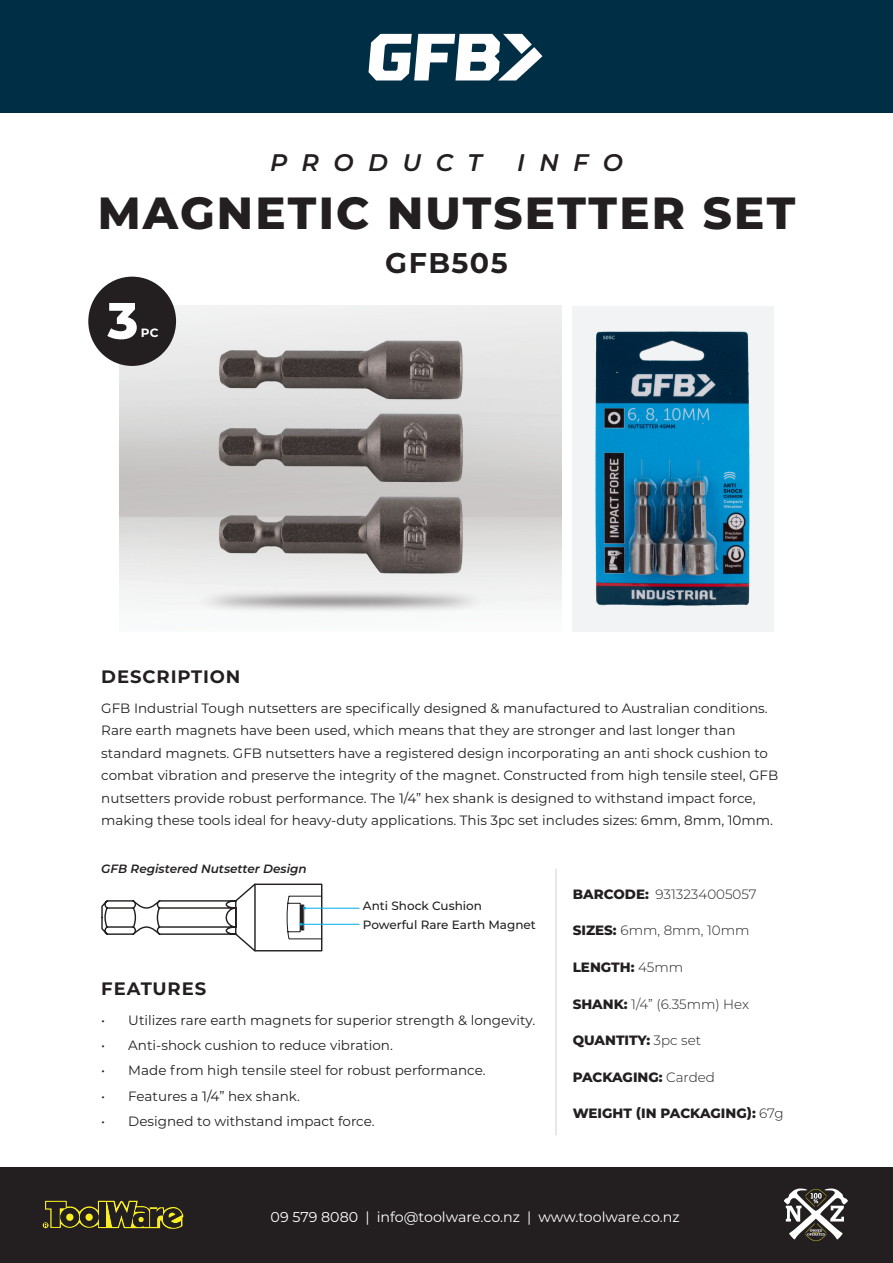
<style>
.page{position:relative;width:893px;height:1263px;background:#fff}
.page>*{position:absolute;margin:0;border:0;box-sizing:border-box;transform-origin:0 0}
.t1{font:800 51px "Montserrat";color:#fff}
.t2{font:800 45px "Montserrat";letter-spacing:.05em;color:#231f20}
.t3{font:700 28.5px "Montserrat";letter-spacing:.05em;color:#231f20}
.t4{font:italic 600 24px "Montserrat";letter-spacing:.6em;color:#231f20}
.t5{font:700 18px "Montserrat";letter-spacing:.05em;color:#231f20}
.t6{font:14.25px "Montserrat";color:#fff}
.Body_Text{font:13.5px/22.5px "Montserrat";color:#231f20}
.Specifications{font:800 13.5px "Montserrat";color:#231f20}
.Specifications-2{font:300 13.5px "Montserrat";color:#231f20}
.Body_Text-2{font:500 12px "Montserrat";color:#231f20}
.t7{font:italic 600 12px "Montserrat";color:#231f20}
.t8{font:700 12px "Montserrat";color:#fff}
.s1{font-weight:800}
.s2{font-weight:300}
</style>
<div class="page">
<div style="left:0;top:0;width:893px;height:113px;background:#002e45"></div>
<svg style="left:368px;top:34px;width:174px;height:46px"></svg>
<div style="left:0;top:1167px;width:893px;height:96px;background:#231f20"></div>
<svg style="left:43px;top:1200px;width:141px;height:29px"></svg>
<svg style="left:784px;top:1188px;width:64px;height:53px"></svg>
<div style="left:572px;top:305px;width:201px;height:326px;background:#f2f3f4"></div>
<hr style="left:555px;top:868px;width:2px;height:267px;background:#e6e7e9">
<div style="left:88px;top:277px;width:88px;height:89px;background:#231f20;border-radius:50%"></div>
<img style="left:595px;top:331px;width:155px;height:275px">
<img style="left:183px;top:327px;width:315px;height:259px">
<hr style="left:305px;top:908px;width:54px;height:1px;background:#00aeef">
<hr style="left:301px;top:924px;width:58px;height:1px;background:#00aeef">
<svg style="left:101px;top:883px;width:222px;height:69px"></svg>
<p class="t4" style="left:270px;top:145px;width:213px">PRODUCT</p>
<p class="t4" style="left:517px;top:145px;width:107px">INFO</p>
<p class="t2" style="left:98px;top:180px;width:699px">MAGNETIC NUTSETTER SET</p>
<p class="t3" style="left:385px;top:243px;width:124px">GFB505</p>
<p class="t1" style="left:108px;top:283px;width:32px">3</p>
<p class="t8" style="left:141px;top:324px;width:19px">PC</p>
<p class="t5" style="left:101px;top:664px;width:141px">DESCRIPTION</p>
<p class="Body_Text" style="left:101px;top:696px;width:678px">GFB Industrial Tough nutsetters are specifically designed &amp; manufactured to Australian conditions.<br>Rare earth magnets have been used, which means that they are stronger and last longer than standard magnets. GFB nutsetters have a registered design incorporating an anti shock cushion to combat vibration and preserve the integrity of the magnet. Constructed from high tensile steel, GFB nutsetters provide robust performance. The 1/4” hex shank is designed to withstand impact force, making these tools ideal for heavy-duty applications. This 3pc set includes sizes: 6mm, 8mm, 10mm.</p>
<p class="t7" style="left:101px;top:861px;width:207px">GFB Registered Nutsetter Design</p>
<p class="t5" style="left:101px;top:975px;width:106px">FEATURES</p>
<p class="Body_Text-2" style="left:363px;top:898px;width:121px">Anti Shock Cushion</p>
<p class="Body_Text-2" style="left:363px;top:916px;width:175px">Powerful Rare Earth Magnet</p>
<p class="Body_Text" style="left:101px;top:1008px;width:435px">• Utilizes rare earth magnets for superior strength &amp; longevity.</p>
<p class="Body_Text" style="left:101px;top:1033px;width:293px">• Anti-shock cushion to reduce vibration.</p>
<p class="Body_Text" style="left:101px;top:1059px;width:386px">• Made from high tensile steel for robust performance.</p>
<p class="Body_Text" style="left:101px;top:1084px;width:200px">• Features a 1/4” hex shank.</p>
<p class="Body_Text" style="left:101px;top:1110px;width:275px">• Designed to withstand impact force.</p>
<p class="Specifications-2" style="left:573px;top:885px;width:186px"><span class="s1">BARCODE:</span> 9313234005057</p>
<p class="Specifications-2" style="left:573px;top:921px;width:178px"><span class="s1">SIZES:</span> 6mm, 8mm, 10mm</p>
<p class="Specifications" style="left:573px;top:957px;width:112px">LENGTH: <span class="s2">45mm</span></p>
<p class="Specifications-2" style="left:573px;top:994px;width:178px"><span class="s1">SHANK:</span> 1/4” (6.35mm) Hex</p>
<p class="Specifications" style="left:573px;top:1030px;width:130px">QUANTITY: <span class="s2">3pc set</span></p>
<p class="Specifications" style="left:573px;top:1067px;width:144px">PACKAGING: <span class="s2">Carded</span></p>
<p class="Specifications" style="left:573px;top:1104px;width:212px">WEIGHT (IN PACKAGING): <span class="s2">67g</span></p>
<p class="t6" style="left:271px;top:1207px;width:411px">09 579 8080 | info@toolware.co.nz | www.toolware.co.nz</p>
</div>
